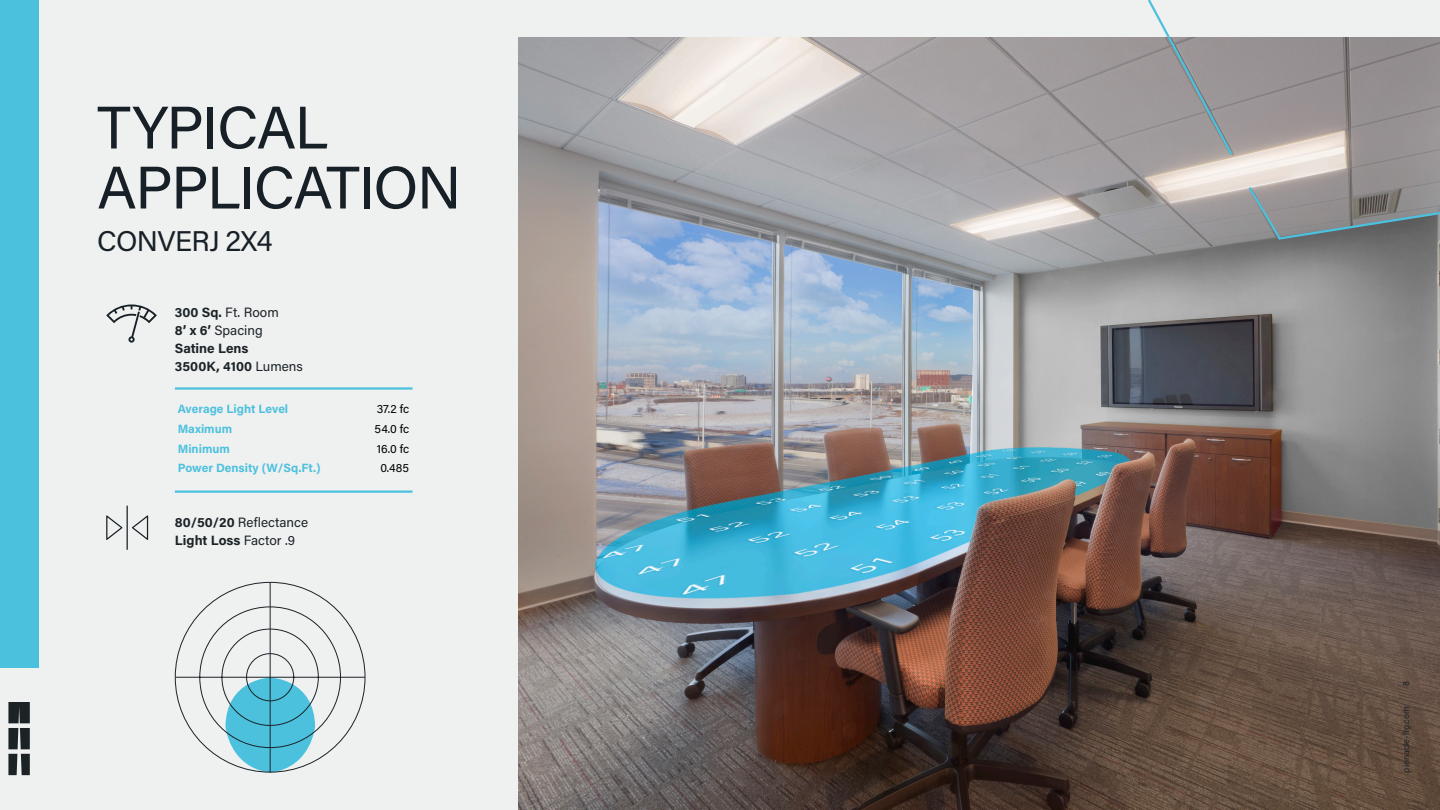
<style>
.page{position:relative;width:1440px;height:810px;background:#eff0f0}
.page>*{position:absolute;margin:0;border:0;box-sizing:border-box;transform-origin:0 0}
.t1{font:60px/60px "Acumin Pro";letter-spacing:-.03em;color:#172026}
.t2{font:28.5px "Acumin Pro";letter-spacing:-.025em;color:#172026}
.Bullets_18_pt_copy{font:13.5px "Acumin Pro";color:#1b2327}
.Bullets_18_pt_copy-2{font:700 13.5px "Acumin Pro";color:#1b2327}
.t3{font:700 12px "Acumin Pro";color:#4cc1de}
.t4{font:12px "Acumin Pro";letter-spacing:-.005em;color:#000}
.t5{font:9px "Acumin Pro";color:#1b2327}
.s1{font-weight:700}
.s2{font-weight:400}
</style>
<div class="page">
<img style="left:518px;top:38px;width:922px;height:772px">
<div style="left:0;top:0;width:38px;height:668px;background:#4cc1de"></div>
<svg style="left:1246px;top:184px;width:194px;height:57px;background:#838586"></svg>
<svg style="left:106px;top:304px;width:51px;height:39px"></svg>
<hr style="left:175px;top:387px;width:237px;height:3px;background:#4cc1de">
<hr style="left:175px;top:490px;width:237px;height:3px;background:#4cc1de">
<svg style="left:175px;top:582px;width:191px;height:191px"></svg>
<hr style="left:270px;top:583px;width:1px;height:189px;background:#1b2327">
<svg style="left:106px;top:506px;width:42px;height:44px"></svg>
<svg style="left:1146px;top:0;width:89px;height:158px"></svg>
<svg style="left:8px;top:702px;width:22px;height:73px"></svg>
<p class="t1" style="left:97px;top:95px;width:366px">TYPICAL<br>APPLICATION</p>
<p class="t2" style="left:97px;top:221px;width:177px">CONVERJ 2X4</p>
<p class="Bullets_18_pt_copy" style="left:175px;top:302px;width:105px"><span class="s1">300 Sq.</span> Ft. Room</p>
<p class="Bullets_18_pt_copy" style="left:175px;top:320px;width:89px"><span class="s1">8’ x 6’</span> Spacing</p>
<p class="Bullets_18_pt_copy-2" style="left:175px;top:338px;width:75px">Satine Lens</p>
<p class="Bullets_18_pt_copy-2" style="left:175px;top:356px;width:129px">3500K, 4100 <span class="s2">Lumens</span></p>
<p class="t3" style="left:178px;top:401px;width:112px">Average Light Level</p>
<p class="t4" style="left:377px;top:401px;width:34px">37.2 fc</p>
<p class="t3" style="left:178px;top:420px;width:56px">Maximum</p>
<p class="t4" style="left:375px;top:420px;width:36px">54.0 fc</p>
<p class="t3" style="left:178px;top:440px;width:54px">Minimum</p>
<p class="t4" style="left:377px;top:440px;width:34px">16.0 fc</p>
<p class="t3" style="left:178px;top:460px;width:144px">Power Density (W/Sq.Ft.)</p>
<p class="t4" style="left:381px;top:460px;width:30px">0.485</p>
<p class="Bullets_18_pt_copy" style="left:175px;top:512px;width:135px"><span class="s1">80/50/20</span> Reflectance</p>
<p class="Bullets_18_pt_copy-2" style="left:175px;top:530px;width:122px">Light Loss <span class="s2">Factor .9</span></p>
<p class="t5" style="left:1400px;top:686px;width:6px;rotate:-90deg">8</p>
<p class="t5" style="left:1400px;top:772px;width:68px;rotate:-90deg">pinnacle-ltg.com</p>
</div>
